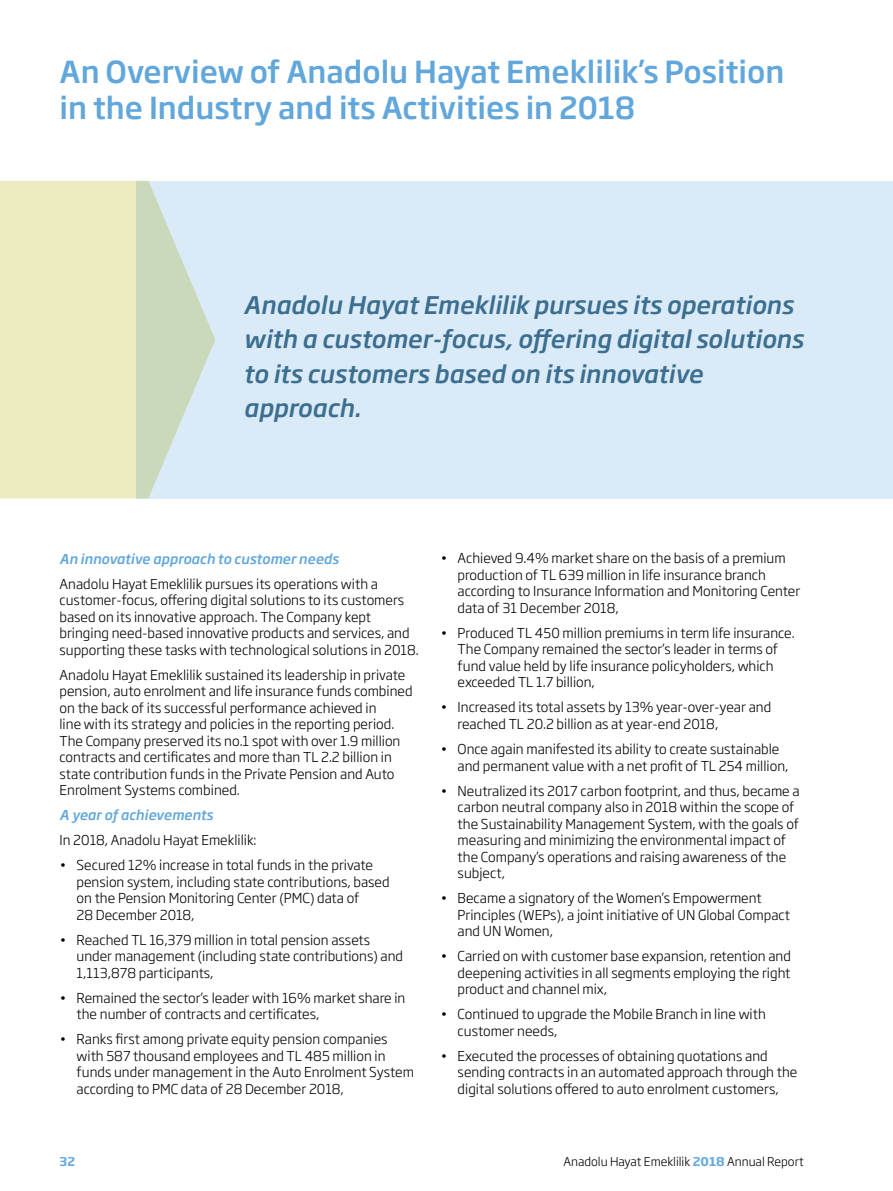
<style>
.page{position:relative;width:893px;height:1191px;background:#fff}
.page>*{position:absolute;margin:0;border:0;box-sizing:border-box;transform-origin:0 0}
.t1{font:500 30px/36px "Soho Gothic Pro";color:#62a7db}
.t2{font:italic 500 24px/34.5px "Soho Gothic Pro";color:#3b6e8f}
.t3{font:300 13.5px/16.5px "Soho Gothic Pro";color:#000}
.t4{font:italic 500 13.5px "Soho Gothic Pro";color:#62a7db}
.t5{font:300 12px "Soho Gothic Pro";color:#000}
.t6{font:700 12px "Soho Gothic Pro";color:#6caddf}
.s1{font-weight:700;color:#6caddf}
</style>
<div class="page">
<div style="left:137px;top:181px;width:756px;height:317px;background:#daebf7"></div>
<svg style="left:0;top:181px;width:215px;height:317px;fill:#edecc1"></svg>
<h1 class="t1" style="left:60px;top:52px;width:726px">An Overview of Anadolu Hayat Emeklilik’s Position in the Industry and its Activities in 2018</h1>
<h2 class="t2" style="left:244px;top:286px;width:561px">Anadolu Hayat Emeklilik pursues its operations with a customer-focus, offering digital solutions to its customers based on its innovative approach.</h2>
<p class="t4" style="left:60px;top:548px;width:281px">An innovative approach to customer needs</p>
<p class="t3" style="left:60px;top:574px;width:361px">Anadolu Hayat Emeklilik pursues its operations with a customer-focus, offering digital solutions to its customers based on its innovative approach. The Company kept bringing need-based innovative products and services, and supporting these tasks with technological solutions in 2018.</p>
<p class="t3" style="left:60px;top:665px;width:355px">Anadolu Hayat Emeklilik sustained its leadership in private pension, auto enrolment and life insurance funds combined on the back of its successful performance achieved in<br>line with its strategy and policies in the reporting period.<br>The Company preserved its no.1 spot with over 1.9 million contracts and certificates and more than TL 2.2 billion in state contribution funds in the Private Pension and Auto Enrolment Systems combined.</p>
<p class="t4" style="left:60px;top:804px;width:155px">A year of achievements</p>
<p class="t3" style="left:60px;top:831px;width:199px">In 2018, Anadolu Hayat Emeklilik:</p>
<p class="t3" style="left:77px;top:856px;width:315px;text-indent:-17px">• Secured 12% increase in total funds in the private pension system, including state contributions, based on the Pension Monitoring Center (PMC) data of<br>28 December 2018,</p>
<p class="t3" style="left:77px;top:930px;width:328px;text-indent:-17px">• Reached TL 16,379 million in total pension assets under management (including state contributions) and<br>1,113,878 participants,</p>
<p class="t3" style="left:77px;top:988px;width:330px;text-indent:-17px">• Remained the sector’s leader with 16% market share in the number of contracts and certificates,</p>
<p class="t3" style="left:77px;top:1030px;width:339px;text-indent:-17px">• Ranks first among private equity pension companies with 587 thousand employees and TL 485 million in funds under management in the Auto Enrolment System according to PMC data of 28 December 2018,</p>
<p class="t3" style="left:458px;top:549px;width:344px;text-indent:-17px">• Achieved 9.4% market share on the basis of a premium production of TL 639 million in life insurance branch according to Insurance Information and Monitoring Center data of 31 December 2018,</p>
<p class="t3" style="left:458px;top:624px;width:339px;text-indent:-17px">• Produced TL 450 million premiums in term life insurance.<br>The Company remained the sector’s leader in terms of fund value held by life insurance policyholders, which exceeded TL 1.7 billion,</p>
<p class="t3" style="left:458px;top:698px;width:315px;text-indent:-17px">• Increased its total assets by 13% year-over-year and reached TL 20.2 billion as at year-end 2018,</p>
<p class="t3" style="left:458px;top:740px;width:332px;text-indent:-17px">• Once again manifested its ability to create sustainable and permanent value with a net profit of TL 254 million,</p>
<p class="t3" style="left:458px;top:781px;width:344px;text-indent:-17px">• Neutralized its 2017 carbon footprint, and thus, became a carbon neutral company also in 2018 within the scope of the Sustainability Management System, with the goals of measuring and minimizing the environmental impact of the Company’s operations and raising awareness of the subject,</p>
<p class="t3" style="left:458px;top:889px;width:334px;text-indent:-17px">• Became a signatory of the Women’s Empowerment<br>Principles (WEPs), a joint initiative of UN Global Compact and UN Women,</p>
<p class="t3" style="left:458px;top:947px;width:335px;text-align:justify;text-indent:-17px">• Carried on with customer base expansion, retention and deepening activities in all segments employing the right product and channel mix,</p>
<p class="t3" style="left:458px;top:1005px;width:310px;text-indent:-17px">• Continued to upgrade the Mobile Branch in line with customer needs,</p>
<p class="t3" style="left:458px;top:1046px;width:341px;text-indent:-17px">• Executed the processes of obtaining quotations and sending contracts in an automated approach through the digital solutions offered to auto enrolment customers,</p>
<p class="t6" style="left:60px;top:1152px;width:17px">32</p>
<p class="t5" style="left:563px;top:1152px;width:242px">Anadolu Hayat Emeklilik <span class="s1">2018</span> Annual Report</p>
</div>
